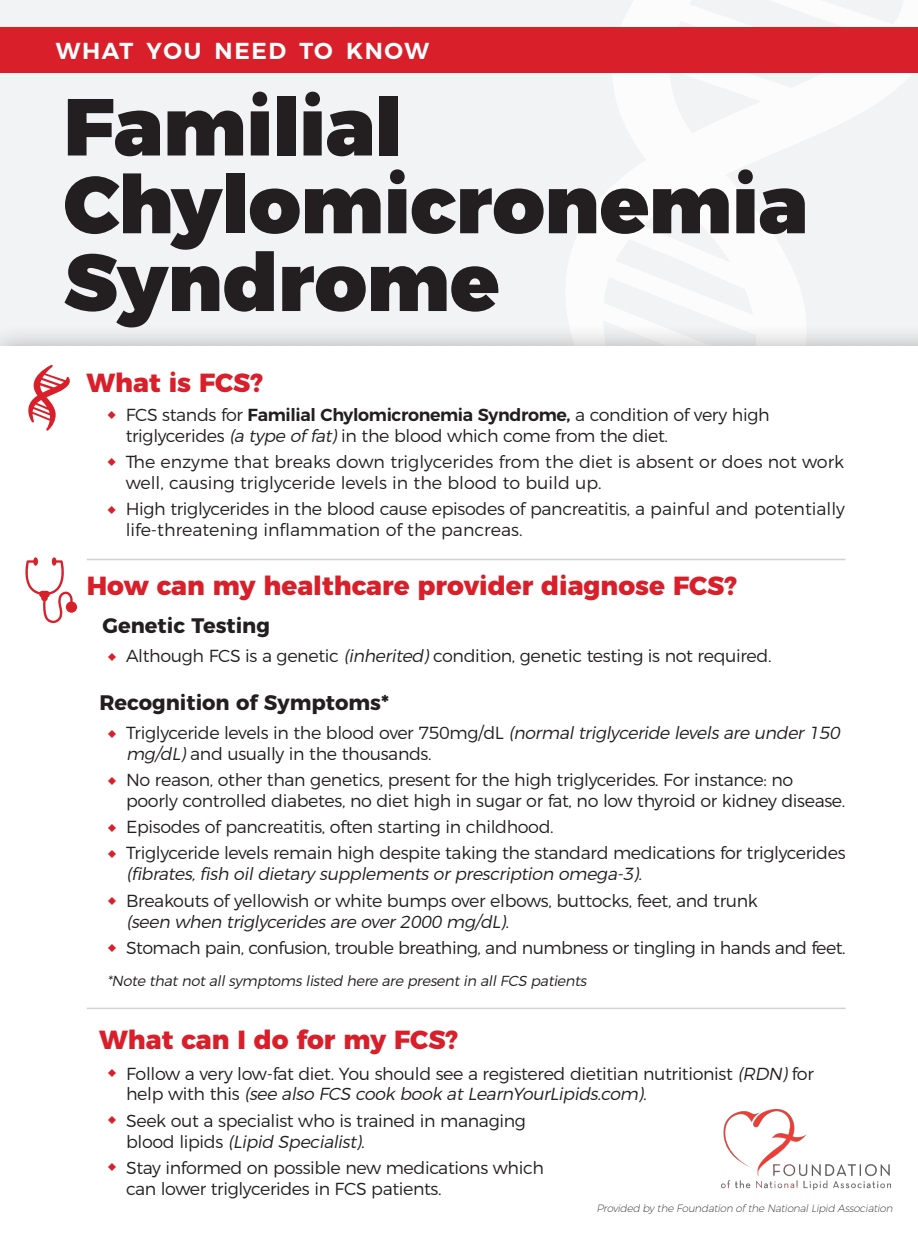
<style>
.page{position:relative;width:918px;height:1242px;background:#fff}
.page>*{position:absolute;margin:0;border:0;box-sizing:border-box;transform-origin:0 0}
.t1{font:900 80.7px/77.7px "Montserrat";letter-spacing:-.005em;color:#231f20}
.t2{font:800 26.25px "Montserrat";color:#d91f2a}
.t3{font:600 23.1px "Montserrat";letter-spacing:.07em;color:#fff}
.t4{font:700 21px "Montserrat";color:#231f20}
.t5{font:300 17.4px/21px "Montserrat";letter-spacing:-.02em;color:#231f20}
.t6{font:300 17.4px/21px "Montserrat";color:#231f20}
.t7{font:italic 300 14.55px "Montserrat";color:#231f20}
.t8{font:italic 200 10.5px "Montserrat";color:#231f20}
.s1{font-weight:600}
.s2{font-style:italic}
</style>
<div class="page">
<div style="left:0;top:0;width:918px;height:377px;background:#f2f3f4"></div>
<div style="left:0;top:323px;width:918px;height:919px;background:#231f20;opacity:.3"></div>
<div style="left:0;top:347px;width:918px;height:895px;background:#fff"></div>
<img style="left:722px;top:1110px;width:169px;height:79px">
<div style="left:0;top:27px;width:918px;height:45px;background:#d91f2a"></div>
<svg style="left:25px;top:557px;width:52px;height:66px"></svg>
<svg style="left:28px;top:365px;width:42px;height:66px"></svg>
<hr style="left:87px;top:559px;width:759px;height:1px;background:#d1d2d4">
<hr style="left:87px;top:1008px;width:759px;height:1px;background:#d1d2d4">
<p class="t3" style="left:56px;top:32px;width:375px">WHAT YOU NEED TO KNOW</p>
<p class="t1" style="left:64px;top:82px;width:746px">Familial<br>Chylomicronemia<br>Syndrome</p>
<p class="t2" style="left:86px;top:361px;width:178px">What is FCS?</p>
<p class="t5" style="left:126px;top:403px;width:646px">FCS stands for <span class="s1">Familial Chylomicronemia Syndrome,</span> a condition of very high triglycerides <span class="s2">(a type of fat)</span>in the blood which come from the diet.</p>
<p class="t6" style="left:126px;top:450px;width:720px">The enzyme that breaks down triglycerides from the diet is absent or does not work well, causing triglyceride levels in the blood to build up.</p>
<p class="t5" style="left:126px;top:497px;width:721px">High triglycerides in the blood cause episodes of pancreatitis, a painful and potentially life-threatening inflammation of the pancreas.</p>
<p class="t2" style="left:87px;top:563px;width:652px">How can my healthcare provider diagnose FCS?</p>
<p class="t4" style="left:103px;top:609px;width:169px">Genetic Testing</p>
<p class="t5" style="left:126px;top:644px;width:647px">Although FCS is a genetic <span class="s2">(inherited)</span>condition, genetic testing is not required.</p>
<p class="t4" style="left:99px;top:685px;width:291px">Recognition of Symptoms*</p>
<p class="t5" style="left:126px;top:721px;width:720px">Triglyceride levels in the blood over 750mg/dL <span class="s2">(normaltriglyceride levelsare under150 mg/dL)</span>and usually in the thousands.</p>
<p class="t5" style="left:126px;top:768px;width:721px">No reason, other than genetics, present for the high triglycerides. For instance: no poorly controlled diabetes, no diet high in sugar or fat, no low thyroid or kidney disease.</p>
<p class="t5" style="left:126px;top:815px;width:429px">Episodes of pancreatitis, often starting in childhood.</p>
<p class="t5" style="left:126px;top:841px;width:721px">Triglyceride levels remain high despite taking the standard medications for triglycerides <span class="s2">(fibrates,fish oildietary supplementsorprescription omega-3).</span></p>
<p class="t5" style="left:126px;top:888px;width:633px">Breakouts of yellowish or white bumps over elbows, buttocks, feet, and trunk <span class="s2">(seen when triglyceridesare over2000 mg/dL).</span></p>
<p class="t5" style="left:126px;top:936px;width:721px">Stomach pain, confusion, trouble breathing, and numbness or tingling in hands and feet.</p>
<p class="t7" style="left:107px;top:969px;width:484px">*Note thatnotallsymptomslisted here are presentin allFCS patients</p>
<p class="t2" style="left:99px;top:1018px;width:361px">What can I do for my FCS?</p>
<p class="t5" style="left:126px;top:1061px;width:689px">Follow a very low-fat diet. You should see a registered dietitian nutritionist <span class="s2">(RDN)</span>for h e l p w i t h t h i s <span class="s2">(see also FCS cook book atLearnYourLipids.com).</span></p>
<p class="t5" style="left:126px;top:1108px;width:401px">Seek out a specialist who is trained in managing b l o o d l i p i d s <span class="s2">(Lipid Specialist).</span></p>
<p class="t5" style="left:126px;top:1156px;width:419px">Stay informed on possible new medications which can lower triglycerides in FCS patients.</p>
<p class="t8" style="left:597px;top:1200px;width:300px">Provided by the Foundation of the NationalLipid Association</p>
</div>
